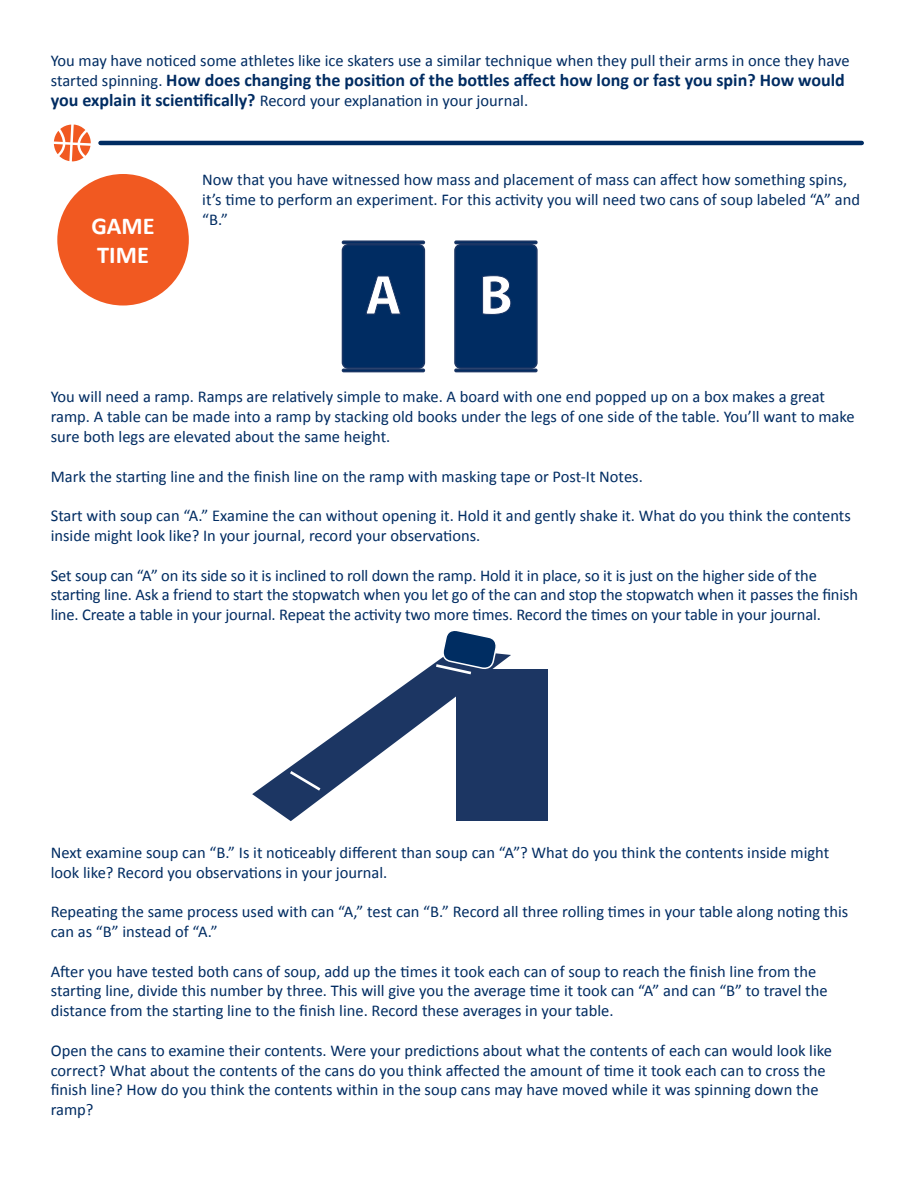
<style>
.page{position:relative;width:918px;height:1188px;background:#fff}
.page>*{position:absolute;margin:0;border:0;box-sizing:border-box;transform-origin:0 0}
.t1{font:700 56.55px "Myriad Pro";color:#fff}
.t2{font:700 24.3px/29.1px "Calibri";color:#fff}
.t3{font:700 18px "Calibri";color:#002c62}
.t4{font:16.5px/19.8px "Calibri";color:#002c62}
.s1{font-weight:400;font-size:16.5px}
.s2{font-weight:700;font-size:18px}
</style>
<div class="page">
<div style="left:342px;top:245px;width:82px;height:123px;background:#002c62;border-radius:6px"></div>
<div style="left:342px;top:244px;width:83px;height:125px;border:2px solid #1a3564;border-radius:6px"></div>
<div style="left:342px;top:240px;width:83px;height:4px;border:2px solid #1a3564"></div>
<div style="left:342px;top:369px;width:83px;height:3px;border:2px solid #1a3564"></div>
<svg style="left:365px;top:276px;width:36px;height:39px"></svg>
<div style="left:455px;top:245px;width:82px;height:123px;background:#002c62;border-radius:6px"></div>
<div style="left:454px;top:244px;width:84px;height:125px;border:2px solid #1a3564;border-radius:6px"></div>
<div style="left:454px;top:240px;width:84px;height:4px;border:2px solid #1a3564"></div>
<div style="left:454px;top:369px;width:84px;height:3px;border:2px solid #1a3564"></div>
<svg style="left:482px;top:275px;width:29px;height:40px"></svg>
<div style="left:456px;top:670px;width:92px;height:151px;background:#1c3663"></div>
<svg style="left:252px;top:653px;width:259px;height:168px"></svg>
<svg style="left:54px;top:125px;width:37px;height:37px"></svg>
<hr style="left:101px;top:141px;width:761px;height:4px;background:#002c62">
<div style="left:57px;top:174px;width:132px;height:132px;background:#f15921;border-radius:50%"></div>
<svg style="left:287px;top:631px;width:211px;height:162px"></svg>
<p class="t4" style="left:51px;top:51px;width:800px">You may have noticed some athletes like ice skaters use a similar technique when they pull their arms in once they have</p>
<p class="t3" style="left:51px;top:69px;width:796px"><span class="s1">started spinning.</span> How does changing the position of the bottles affect how long or fast you spin? How would</p>
<p class="t4" style="left:51px;top:91px;width:479px"><span class="s2">you explain it scientifically?</span> Record your explanation in your journal.</p>
<p class="t2" style="left:91px;top:212px;width:65px">GAME<br>TIME</p>
<p class="t4" style="left:202px;top:170px;width:659px">Now that you have witnessed how mass and placement of mass can affect how something spins, it’s time to perform an experiment. For this activity you will need two cans of soup labeled “A” and “B.”</p>
<h1 class="t1" style="left:365px;top:258px;width:39px">A</h1>
<h1 class="t1" style="left:479px;top:258px;width:36px">B</h1>
<p class="t4" style="left:51px;top:387px;width:805px">You will need a ramp. Ramps are relatively simple to make. A board with one end popped up on a box makes a great ramp. A table can be made into a ramp by stacking old books under the legs of one side of the table. You’ll want to make sure both legs are elevated about the same height.</p>
<p class="t4" style="left:51px;top:466px;width:594px">Mark the starting line and the finish line on the ramp with masking tape or Post-It Notes.</p>
<p class="t4" style="left:51px;top:506px;width:802px">Start with soup can “A.” Examine the can without opening it. Hold it and gently shake it. What do you think the contents inside might look like? In your journal, record your observations.</p>
<p class="t4" style="left:51px;top:565px;width:809px">Set soup can “A” on its side so it is inclined to roll down the ramp. Hold it in place, so it is just on the higher side of the starting line. Ask a friend to start the stopwatch when you let go of the can and stop the stopwatch when it passes the finish line. Create a table in your journal. Repeat the activity two more times. Record the times on your table in your journal.</p>
<p class="t4" style="left:51px;top:842px;width:780px">Next examine soup can “B.” Is it noticeably different than soup can “A”? What do you think the contents inside might look like? Record you observations in your journal.</p>
<p class="t4" style="left:51px;top:902px;width:799px">Repeating the same process used with can “A,” test can “B.” Record all three rolling times in your table along noting this can as “B” instead of “A.”</p>
<p class="t4" style="left:51px;top:961px;width:778px">After you have tested both cans of soup, add up the times it took each can of soup to reach the finish line from the starting line, divide this number by three. This will give you the average time it took can “A” and can “B” to travel the distance from the starting line to the finish line. Record these averages in your table.</p>
<p class="t4" style="left:51px;top:1040px;width:783px">Open the cans to examine their contents. Were your predictions about what the contents of each can would look like correct? What about the contents of the cans do you think affected the amount of time it took each can to cross the finish line? How do you think the contents within in the soup cans may have moved while it was spinning down the ramp?</p>
</div>
